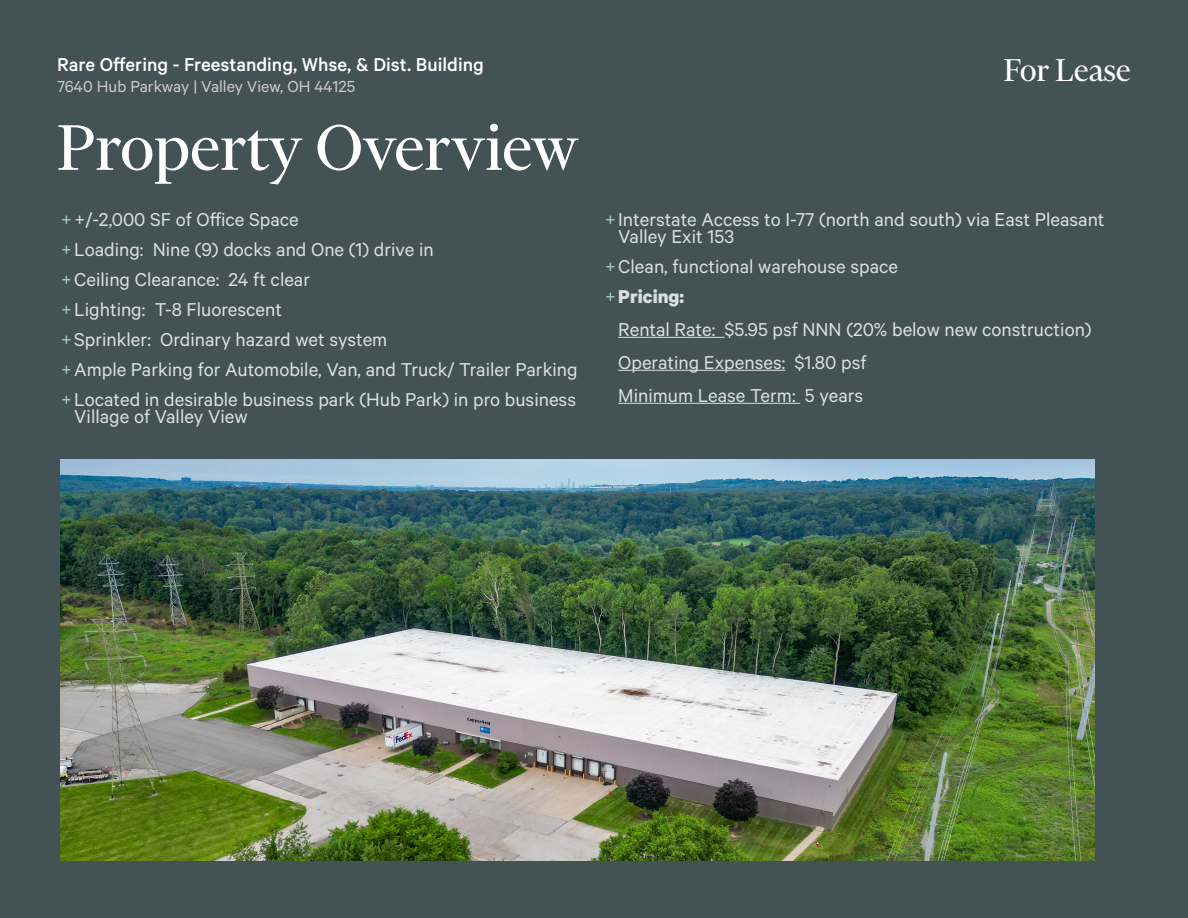
<style>
.page{position:relative;width:1188px;height:918px;background:#435254}
.page>*{position:absolute;margin:0;border:0;box-sizing:border-box;transform-origin:0 0}
.Heading_Large{font:73.5px "Financier Display";color:#fff}
.t1{font:36px "Financier Display";color:#fff}
.t2{font:21px/33px "Calibre";color:#dadfe0}
.t3{font:500 21px "Calibre";color:#fff}
.t4{font:18px "Calibre";color:#cbccca}
.s1{color:#a4cdc3}
.s2{font-weight:700}
</style>
<div class="page">
<img style="left:61px;top:459px;width:1033px;height:402px">
<hr style="left:618px;top:337px;width:107px;height:1px;background:#dadfe0">
<hr style="left:618px;top:370px;width:167px;height:1px;background:#dadfe0">
<hr style="left:618px;top:403px;width:182px;height:1px;background:#dadfe0">
<p class="t3" style="left:57px;top:52px;width:428px">Rare Offering - Freestanding, Whse, &amp; Dist. Building</p>
<p class="t4" style="left:57px;top:76px;width:299px">7640 Hub Parkway | Valley View, OH 44125</p>
<p class="Heading_Large" style="left:57px;top:109px;width:523px">Property Overview</p>
<p class="t2" style="left:61px;top:203px;width:240px"><span class="s1">+</span>+/-2,000 SF of Office Space</p>
<p class="t2" style="left:61px;top:233px;width:375px"><span class="s1">+</span>Loading: Nine (9) docks and One (1) drive in</p>
<p class="t2" style="left:61px;top:263px;width:251px"><span class="s1">+</span>Ceiling Clearance: 24 ft clear</p>
<p class="t2" style="left:61px;top:293px;width:223px"><span class="s1">+</span>Lighting: T-8 Fluorescent</p>
<p class="t2" style="left:61px;top:323px;width:328px"><span class="s1">+</span>Sprinkler: Ordinary hazard wet system</p>
<p class="t2" style="left:61px;top:353px;width:518px"><span class="s1">+</span>Ample Parking for Automobile, Van, and Truck/ Trailer Parking</p>
<p class="t2" style="left:74px;top:391px;width:503px;line-height:16.5px;text-indent:-14px"><span class="s1">+</span>Located in desirable business park (Hub Park) in pro business<br>Village of Valley View</p>
<p class="t1" style="left:1004px;top:51px;width:129px">For Lease</p>
<p class="t2" style="left:618px;top:211px;width:488px;line-height:16.5px;text-indent:-14px"><span class="s1">+</span>Interstate Access to I-77 (north and south) via East Pleasant<br>Valley Exit 153</p>
<p class="t2" style="left:605px;top:249px;width:295px"><span class="s1">+</span>Clean, functional warehouse space</p>
<p class="t2" style="left:618px;top:279px;width:475px;text-indent:-14px"><span class="s1">+</span><span class="s2">Pricing:<br></span>Rental Rate: $5.95 psf NNN (20% below new construction)<br>Operating Expenses: $1.80 psf<br>Minimum Lease Term: 5 years</p>
</div>
